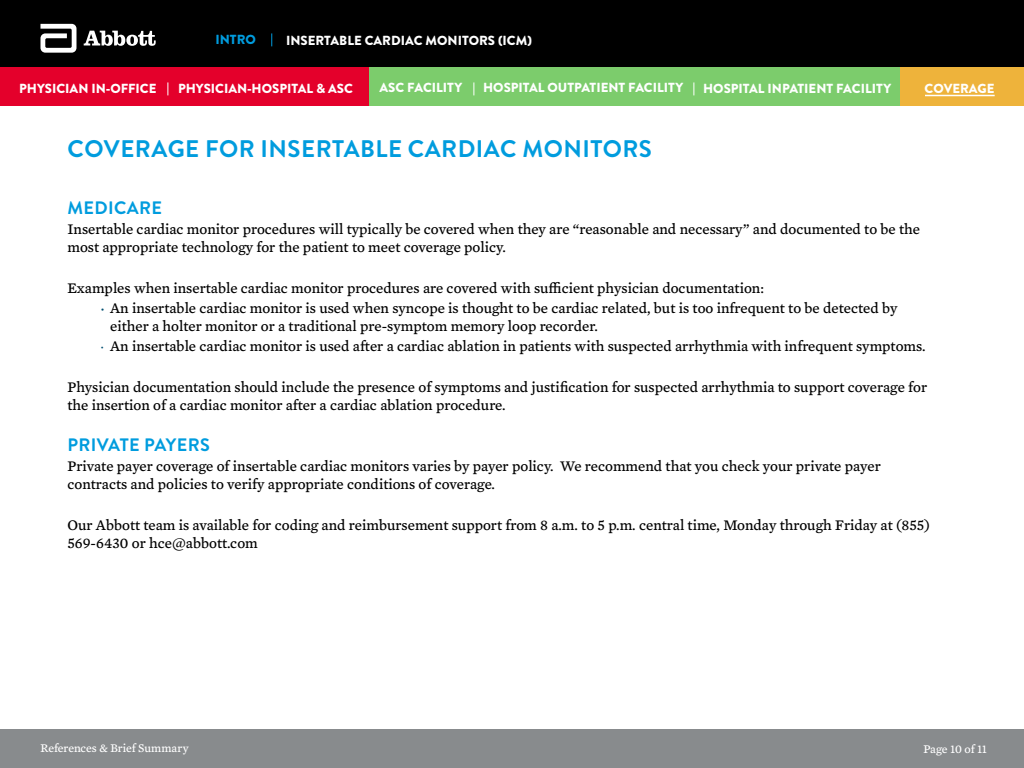
<style>
.page{position:relative;width:1024px;height:768px;background:#fff}
.page>*{position:absolute;margin:0;border:0;box-sizing:border-box;transform-origin:0 0}
.square_bullets{font:700 24px "Brandon Grotesque";letter-spacing:.02em;color:#009cde}
.square_bullets-2{font:700 18px "Brandon Grotesque";letter-spacing:.02em;color:#009cde}
.square_bullets-3{font:15px/18px "Mercury Text G4";color:#000}
.t1{font:900 13.15px "Brandon Grotesque";color:#fff}
.t2{font:900 13.15px "Brandon Grotesque";color:#009cde}
.t3{font:12px "Mercury Text G4";letter-spacing:-.005em;color:#fff}
</style>
<div class="page">
<div style="left:0;top:730px;width:1024px;height:38px;background:#888b8d"></div>
<div style="left:0;top:0;width:1024px;height:76px;background:#000"></div>
<svg style="left:41px;top:24px;width:36px;height:29px"></svg>
<svg style="left:84px;top:31px;width:72px;height:15px"></svg>
<svg style="left:271px;top:33px;width:1px;height:13px"></svg>
<div style="left:368px;top:68px;width:532px;height:38px;background:#7ccc6c"></div>
<div style="left:900px;top:68px;width:124px;height:38px;background:#eeb33b"></div>
<div style="left:0;top:68px;width:368px;height:38px;background:#e4002b"></div>
<svg style="left:167px;top:82px;width:1px;height:13px"></svg>
<svg style="left:473px;top:82px;width:1px;height:13px"></svg>
<svg style="left:693px;top:82px;width:1px;height:13px"></svg>
<hr style="left:925px;top:95px;width:70px;height:1px;background:#fff">
<p class="t2" style="left:215px;top:30px;width:42px">INTRO</p>
<p class="t1" style="left:286px;top:31px;width:247px">INSERTABLE CARDIAC MONITORS (ICM)</p>
<p class="t1" style="left:19px;top:80px;width:139px">PHYSICIAN IN-OFFICE</p>
<p class="t1" style="left:178px;top:79px;width:176px">PHYSICIAN-HOSPITAL &amp; ASC</p>
<p class="t1" style="left:380px;top:78px;width:84px">ASC FACILITY</p>
<p class="t1" style="left:483px;top:78px;width:202px">HOSPITAL OUTPATIENT FACILITY</p>
<p class="t1" style="left:703px;top:79px;width:189px">HOSPITAL INPATIENT FACILITY</p>
<p class="t1" style="left:925px;top:79px;width:72px">COVERAGE</p>
<p class="square_bullets" style="left:68px;top:132px;width:586px">COVERAGE FOR INSERTABLE CARDIAC MONITORS</p>
<p class="square_bullets-2" style="left:68px;top:195px;width:96px">MEDICARE</p>
<p class="square_bullets-3" style="left:67px;top:220px;width:854px">Insertable cardiac monitor procedures will typically be covered when they are “reasonable and necessary” and documented to be the most appropriate technology for the patient to meet coverage policy.</p>
<p class="square_bullets-3" style="left:67px;top:278px;width:698px">Examples when insertable cardiac monitor procedures are covered with sufficient physician documentation:</p>
<p class="square_bullets-3" style="left:110px;top:298px;width:789px;text-indent:-9px"><sup>●</sup> An insertable cardiac monitor is used when syncope is thought to be cardiac related, but is too infrequent to be detected by either a holter monitor or a traditional pre-symptom memory loop recorder.</p>
<p class="square_bullets-3" style="left:101px;top:337px;width:826px"><sup>•</sup> An insertable cardiac monitor is used after a cardiac ablation in patients with suspected arrhythmia with infrequent symptoms.</p>
<p class="square_bullets-3" style="left:67px;top:377px;width:861px">Physician documentation should include the presence of symptoms and justification for suspected arrhythmia to support coverage for the insertion of a cardiac monitor after a cardiac ablation procedure.</p>
<p class="square_bullets-2" style="left:68px;top:432px;width:144px">PRIVATE PAYERS</p>
<p class="square_bullets-3" style="left:67px;top:456px;width:815px">Private payer coverage of insertable cardiac monitors varies by payer policy. We recommend that you check your private payer contracts and policies to verify appropriate conditions of coverage.</p>
<p class="square_bullets-3" style="left:67px;top:515px;width:864px">Our Abbott team is available for coding and reimbursement support from 8 a.m. to 5 p.m. central time, Monday through Friday at (855)<br>569-6430 or hce@abbott.com</p>
<p class="t3" style="left:40px;top:739px;width:150px">References &amp; Brief Summary</p>
<p class="t3" style="left:924px;top:740px;width:65px">Page 10 of 11</p>
</div>
